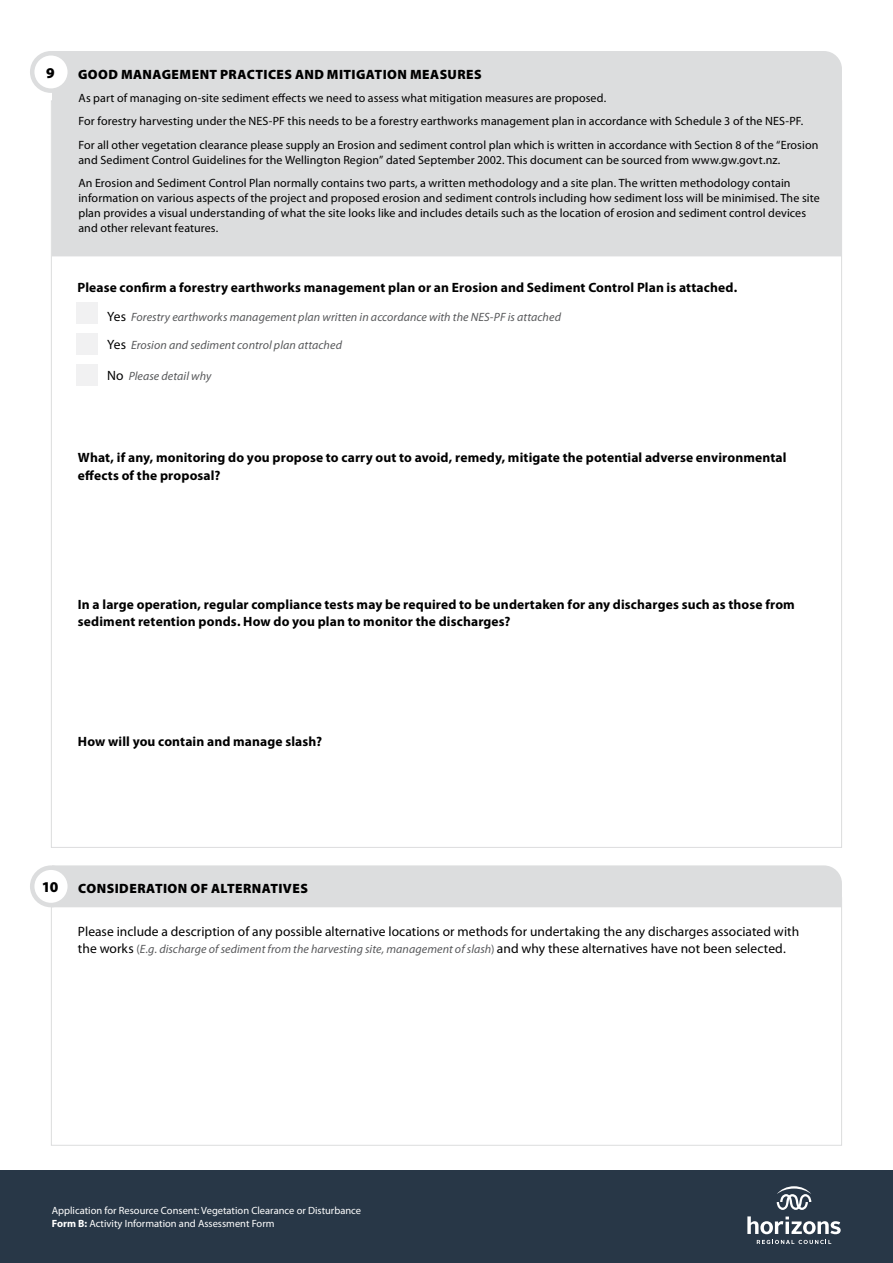
<style>
.page{position:relative;width:893px;height:1263px;background:#fff}
.page>*{position:absolute;margin:0;border:0;box-sizing:border-box;transform-origin:0 0}
.t1{font:900 15px "Myriad Pro";color:#000}
.t2{font:700 13.5px/18px "Myriad Pro";letter-spacing:.01em;color:#000}
.t3{font:13.5px "Myriad Pro";letter-spacing:.005em;color:#000}
.t4{font:900 13.5px "Myriad Pro";letter-spacing:.035em;color:#000}
.t5{font:12px/23.5px "Myriad Pro";letter-spacing:.01em;color:#000}
.t6{font:italic 12px "Myriad Pro";letter-spacing:.005em;color:#58595b}
.t7{font:10.5px/13.5px "Myriad Pro";color:#fff}
.s1{font-style:normal;font-size:13.5px;color:#000}
.s2{font-style:normal}
.s3{font-weight:700}
</style>
<div class="page">
<div style="left:0;top:1170px;width:893px;height:93px;background:#283747"></div>
<svg style="left:757px;top:1240px;width:74px;height:4px"></svg>
<svg style="left:747px;top:1216px;width:94px;height:18px"></svg>
<svg style="left:777px;top:1186px;width:34px;height:24px"></svg>
<div style="left:56px;top:865px;width:786px;height:42px;background:#dcddde"></div>
<div style="left:32px;top:868px;width:38px;height:37px;background:#fff;border-radius:50%"></div>
<div style="left:30px;top:865px;width:42px;height:42px;border:4px solid #dcddde;border-radius:50%"></div>
<div style="left:52px;top:51px;width:790px;height:205px;background:#dcddde"></div>
<div style="left:32px;top:53px;width:38px;height:38px;background:#fff;border-radius:50%"></div>
<div style="left:30px;top:51px;width:42px;height:42px;border:4px solid #dcddde;border-radius:50%"></div>
<div style="left:76px;top:303px;width:21px;height:21px;background:#f1f1f2"></div>
<div style="left:76px;top:333px;width:21px;height:21px;background:#f1f1f2"></div>
<div style="left:76px;top:364px;width:21px;height:21px;background:#f1f1f2"></div>
<p class="t1" style="left:46px;top:63px;width:10px">9</p>
<p class="t4" style="left:78px;top:65px;width:405px">GOOD MANAGEMENT PRACTICES AND MITIGATION MEASURES</p>
<p class="t5" style="left:78px;top:86px;width:741px">As part of managing on-site sediment effects we need to assess what mitigation measures are proposed.<br>For forestry harvesting under the NES-PF this needs to be a forestry earthworks management plan in accordance with Schedule 3 of the NES-PF.<br>For all other vegetation clearance please supply an Erosion and sediment control plan which is written in accordance with Section 8 of the “Erosion</p>
<p class="t5" style="left:78px;top:148px;width:714px">and Sediment Control Guidelines for the Wellington Region” dated September 2002. This document can be sourced from www.gw.govt.nz.<br>An Erosion and Sediment Control Plan normally contains two parts, a written methodology and a site plan. The written methodology contain</p>
<p class="t5" style="left:78px;top:191px;width:743px;line-height:15px">information on various aspects of the project and proposed erosion and sediment controls including how sediment loss will be minimised. The site plan provides a visual understanding of what the site looks like and includes details such as the location of erosion and sediment control devices and other relevant features.</p>
<p class="t2" style="left:78px;top:278px;width:661px">Please confirm a forestry earthworks management plan or an Erosion and Sediment Control Plan is attached.</p>
<p class="t6" style="left:107px;top:309px;width:455px"><span class="s1">Yes</span> Forestry earthworks management plan written in accordance with the NES-PF is attached</p>
<p class="t6" style="left:107px;top:338px;width:236px"><span class="s1">Yes</span> Erosion and sediment control plan attached</p>
<p class="t6" style="left:107px;top:369px;width:106px"><span class="s1">No</span> Please detail why</p>
<p class="t2" style="left:78px;top:448px;width:710px">What, if any, monitoring do you propose to carry out to avoid, remedy, mitigate the potential adverse environmental effects of the proposal?</p>
<p class="t2" style="left:78px;top:596px;width:718px;line-height:16.5px">In a large operation, regular compliance tests may be required to be undertaken for any discharges such as those from sediment retention ponds. How do you plan to monitor the discharges?</p>
<p class="t2" style="left:78px;top:732px;width:246px">How will you contain and manage slash?</p>
<p class="t1" style="left:42px;top:877px;width:18px">10</p>
<p class="t4" style="left:78px;top:879px;width:231px">CONSIDERATION OF ALTERNATIVES</p>
<p class="t3" style="left:78px;top:923px;width:723px">Please include a description of any possible alternative locations or methods for undertaking the any discharges associated with</p>
<p class="t6" style="left:78px;top:941px;width:709px"><span class="s1">the works</span> <span class="s2">(</span>E.g. discharge of sediment from the harvesting site, management of slash<span class="s2">)</span> <span class="s1">and why these alternatives have not been selected.</span></p>
<p class="t7" style="left:52px;top:1203px;width:311px">Application for Resource Consent: Vegetation Clearance or Disturbance<br><span class="s3">Form B:</span> Activity Information and Assessment Form</p>
</div>
